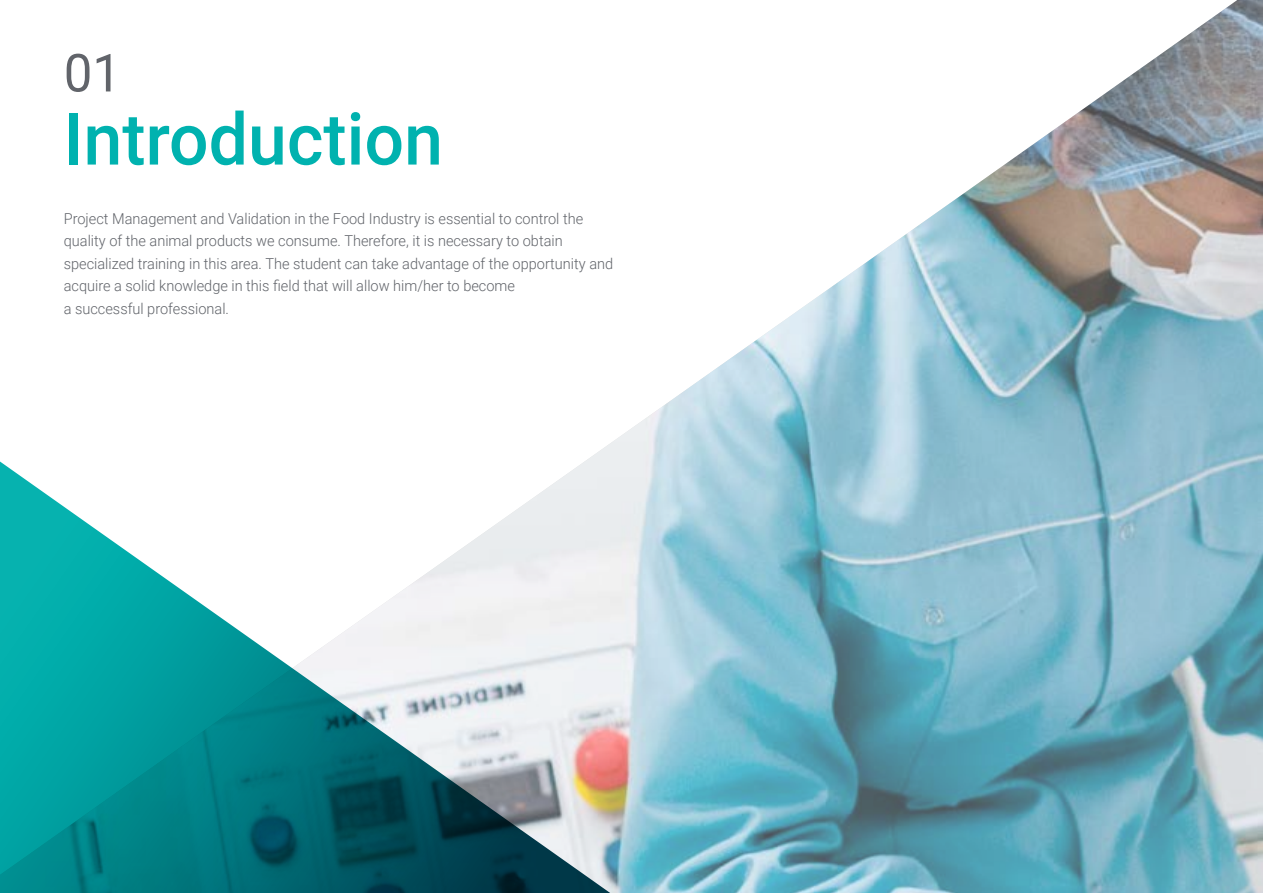
<style>
.page{position:relative;width:1263px;height:893px;background:#fff}
.page>*{position:absolute;margin:0;border:0;box-sizing:border-box;transform-origin:0 0}
.t1{font:500 72px "Roboto";color:#00b2af}
.t2{font:52.5px "Roboto";color:#61646a}
.t3{font:300 15px/22.5px "Roboto";color:#61646a}
</style>
<div class="page">
<img style="left:607px;top:0;width:656px;height:893px">
<svg style="left:0;top:446px;width:640px;height:447px"></svg>
<h2 class="t2" style="left:64px;top:36px;width:59px">01</h2>
<h1 class="t1" style="left:64px;top:89px;width:381px">Introduction</h1>
<p class="t3" style="left:64px;top:207px;width:551px">Project Management and Validation in the Food Industry is essential to control the quality of the animal products we consume. Therefore, it is necessary to obtain specialized training in this area. The student can take advantage of the opportunity and acquire a solid knowledge in this field that will allow him/her to become<br>a successful professional.</p>
</div>
